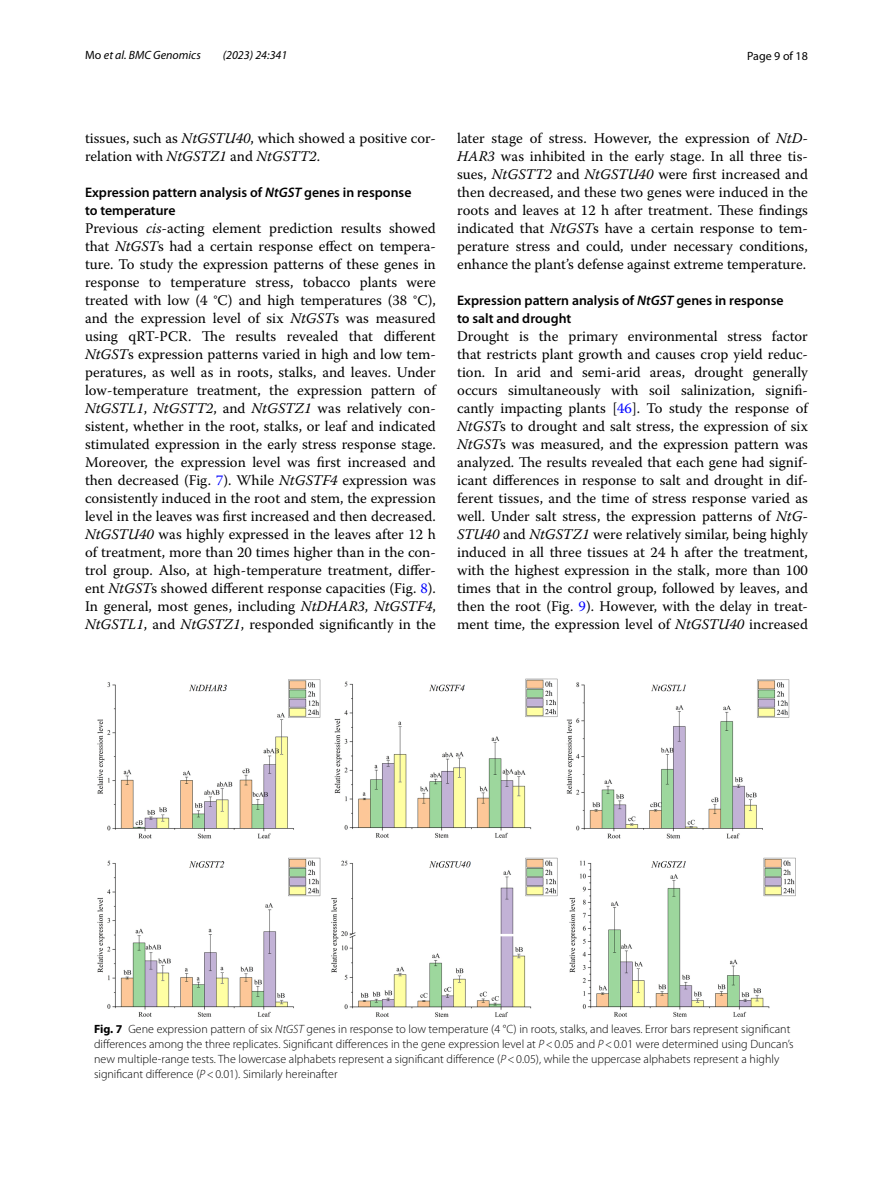
<style>
.page{position:relative;width:893px;height:1187px;background:#fff}
.page>*{position:absolute;margin:0;border:0;box-sizing:border-box;transform-origin:0 0}
.t1{font:14.7px/18px "Warnock Pro";color:#000;text-align:justify}
.t2{font:600 13.8px/18px "Myriad Pro";color:#000}
.t3{font:300 12px/15px "Myriad Pro";color:#000}
.t4{font:italic 12px "Myriad Pro";color:#000}
.t5{font:12px "Myriad Pro";color:#000}
.s1{font-style:normal}
.s2{font-style:italic}
.s3{color:#00f}
.s4{font-weight:700}
</style>
<div class="page">
<img style="left:97px;top:678px;width:699px;height:339px">
<p class="t4" style="left:85px;top:48px;width:117px"><span class="s1">Mo</span> et al. BMC Genomics</p>
<p class="t4" style="left:223px;top:48px;width:66px">(2023) 24:341</p>
<p class="t5" style="left:747px;top:48px;width:62px">Page 9 of 18</p>
<p class="t1" style="left:85px;top:128px;width:352px">tissues, such as <span class="s2">NtGSTU40</span>, which showed a positive cor&shy;relation with <span class="s2">NtGSTZ1</span> and <span class="s2">NtGSTT2</span>.</p>
<p class="t2" style="left:85px;top:183px;width:328px">Expression pattern analysis of <span class="s2">NtGST</span> genes in response to temperature</p>
<p class="t1" style="left:85px;top:218px;width:352px">Previous <span class="s2">cis-</span>acting element prediction results showed that <span class="s2">NtGST</span>s had a certain response effect on tempera&shy;ture. To study the expression patterns of these genes in response to temperature stress, tobacco plants were treated with low (4 °C) and high temperatures (38 °C), and the expression level of six <span class="s2">NtGST</span>s was measured using qRT-PCR. The results revealed that different <span class="s2">NtGST</span>s expression patterns varied in high and low tem&shy;peratures, as well as in roots, stalks, and leaves. Under low-temperature treatment, the expression pattern of <span class="s2">NtGSTL1</span>, <span class="s2">NtGSTT2</span>, and <span class="s2">NtGSTZ1</span> was relatively con&shy;sistent, whether in the root, stalks, or leaf and indicated stimulated expression in the early stress response stage.<br>Moreover, the expression level was first increased and then decreased (Fig. <span class="s3">7</span>). While <span class="s2">NtGSTF4</span> expression was consistently induced in the root and stem, the expression level in the leaves was first increased and then decreased.<br><span class="s2">NtGSTU40</span> was highly expressed in the leaves after 12 h of treatment, more than 20 times higher than in the con&shy;trol group. Also, at high-temperature treatment, differ&shy;ent <span class="s2">NtGST</span>s showed different response capacities (Fig. <span class="s3">8</span>).<br>In general, most genes, including <span class="s2">NtDHAR3</span>, <span class="s2">NtGSTF4</span>, <span class="s2">NtGSTL1</span>, and <span class="s2">NtGSTZ1</span>, responded significantly in the</p>
<p class="t1" style="left:457px;top:128px;width:352px">later stage of stress. However, the expression of <span class="s2">NtD-HAR3</span> was inhibited in the early stage. In all three tis&shy;sues, <span class="s2">NtGSTT2</span> and <span class="s2">NtGSTU40</span> were first increased and then decreased, and these two genes were induced in the roots and leaves at 12 h after treatment. These findings indicated that <span class="s2">NtGST</span>s have a certain response to tem&shy;perature stress and could, under necessary conditions, enhance the plant’s defense against extreme temperature.</p>
<p class="t2" style="left:457px;top:291px;width:328px">Expression pattern analysis of <span class="s2">NtGST</span> genes in response to salt and drought</p>
<p class="t1" style="left:457px;top:326px;width:352px">Drought is the primary environmental stress factor that restricts plant growth and causes crop yield reduc&shy;tion. In arid and semi-arid areas, drought generally occurs simultaneously with soil salinization, signifi&shy;cantly impacting plants [<span class="s3">46</span>]. To study the response of <span class="s2">NtGST</span>s to drought and salt stress, the expression of six <span class="s2">NtGST</span>s was measured, and the expression pattern was analyzed. The results revealed that each gene had signif&shy;icant differences in response to salt and drought in dif&shy;ferent tissues, and the time of stress response varied as well. Under salt stress, the expression patterns of <span class="s2">NtG-STU40</span> and <span class="s2">NtGSTZ1</span> were relatively similar, being highly induced in all three tissues at 24 h after the treatment, with the highest expression in the stalk, more than 100 times that in the control group, followed by leaves, and then the root (Fig. <span class="s3">9</span>). However, with the delay in treat&shy;ment time, the expression level of <span class="s2">NtGSTU40</span> increased</p>
<p class="t3" style="left:94px;top:1021px;width:701px"><span class="s4">Fig. 7</span> Gene expression pattern of six <span class="s2">NtGST</span> genes in response to low temperature (4 °C) in roots, stalks, and leaves. Error bars represent significant differences among the three replicates. Significant differences in the gene expression level at <span class="s2">P</span>&lt;0.05 and <span class="s2">P</span>&lt;0.01 were determined using Duncan’s new multiple-range tests. The lowercase alphabets represent a significant difference (<span class="s2">P</span>&lt;0.05), while the uppercase alphabets represent a highly significant difference (<span class="s2">P</span>&lt;0.01). Similarly hereinafter</p>
</div>
